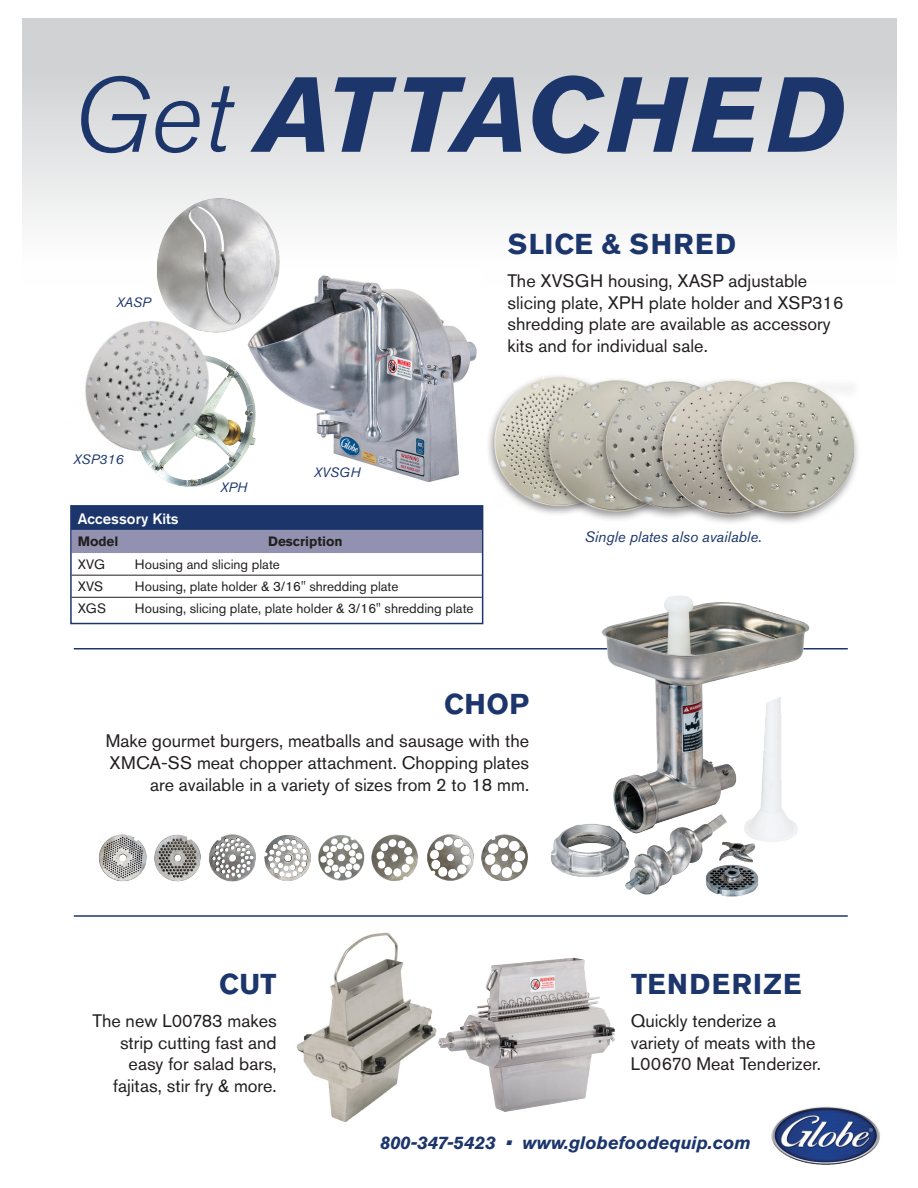
<style>
.page{position:relative;width:918px;height:1188px;background:#fff}
.page>*{position:absolute;margin:0;border:0;box-sizing:border-box;transform-origin:0 0}
.t1{font:italic 700 105.45px "Akzidenz Grotesk Pro";letter-spacing:.03em;color:#1c366c}
.t2{font:700 28.5px "Akzidenz Grotesk Pro";letter-spacing:.05em;color:#1c366c}
.t3{font:18px/21.6px "Akzidenz Grotesk Pro";color:#231f20}
.t4{font:italic 700 18px "Akzidenz Grotesk Pro";color:#1c366c}
.t5{font:italic 15px "Akzidenz Grotesk Pro";color:#1c366c}
.t6{font:500 15px "Akzidenz Grotesk Pro";color:#fff}
.t7{font:13.5px "Akzidenz Grotesk Pro";color:#231f20}
.t8{font:italic 13.5px "Akzidenz Grotesk Pro";color:#1c366c}
.t9{font:700 13.5px "Akzidenz Grotesk Pro";color:#231f20}
.s1{font-weight:300}
.s2{font-style:normal}
</style>
<div class="page">
<img style="left:296px;top:932px;width:140px;height:190px">
<hr style="left:74px;top:648px;width:774px;height:2px;background:#1c366c">
<hr style="left:74px;top:915px;width:774px;height:2px;background:#1c366c">
<div style="left:22px;top:18px;width:874px;height:268px;background:linear-gradient(to bottom,#c9cbcd,#fff)"></div>
<img style="left:436px;top:957px;width:179px;height:155px">
<img style="left:247px;top:270px;width:235px;height:211px">
<img style="left:160px;top:349px;width:109px;height:138px">
<img style="left:85px;top:320px;width:149px;height:157px">
<img style="left:154px;top:194px;width:132px;height:144px">
<img style="left:508px;top:595px;width:340px;height:302px">
<img style="left:99px;top:834px;width:47px;height:48px">
<img style="left:146px;top:834px;width:55px;height:48px">
<img style="left:209px;top:834px;width:47px;height:48px">
<img style="left:264px;top:835px;width:46px;height:46px">
<img style="left:310px;top:835px;width:53px;height:46px">
<img style="left:363px;top:834px;width:55px;height:47px">
<img style="left:427px;top:834px;width:46px;height:47px">
<img style="left:473px;top:827px;width:62px;height:62px">
<div style="left:485px;top:372px;width:146px;height:146px;background:#231f20;opacity:.5"></div>
<img style="left:493px;top:375px;width:133px;height:132px">
<div style="left:539px;top:376px;width:153px;height:146px;background:#231f20;opacity:.5"></div>
<img style="left:546px;top:379px;width:50px;height:133px">
<div style="left:596px;top:378px;width:150px;height:142px;background:#231f20;opacity:.5"></div>
<img style="left:603px;top:379px;width:48px;height:133px">
<div style="left:651px;top:376px;width:155px;height:150px;background:#231f20;opacity:.5"></div>
<img style="left:660px;top:378px;width:48px;height:136px">
<div style="left:708px;top:376px;width:155px;height:149px;background:#231f20;opacity:.5"></div>
<img style="left:717px;top:379px;width:141px;height:136px">
<img style="left:771px;top:1106px;width:109px;height:59px">
<div style="left:72px;top:507px;width:410px;height:23px;background:#1c366c"></div>
<div style="left:73px;top:530px;width:407px;height:23px;background:#9292b0"></div>
<hr style="left:72px;top:575px;width:57px;height:1px;background:#231f20">
<hr style="left:72px;top:597px;width:57px;height:1px;background:#231f20">
<hr style="left:129px;top:575px;width:353px;height:1px;background:#231f20">
<hr style="left:129px;top:597px;width:353px;height:1px;background:#231f20">
<div style="left:70px;top:505px;width:413px;height:119px;border:2px solid #1c366c"></div>
<h1 class="t1" style="left:71px;top:47px;width:777px"><span class="s1">Get</span> ATTACHED</h1>
<p class="t8" style="left:116px;top:293px;width:36px">XASP</p>
<h2 class="t2" style="left:508px;top:226px;width:230px">SLICE &amp; SHRED</h2>
<p class="t3" style="left:508px;top:270px;width:337px">The XVSGH housing, XASP adjustable slicing plate, XPH plate holder and XSP316 shredding plate are available as accessory kits and for individual sale.</p>
<p class="t8" style="left:74px;top:450px;width:51px">XSP316</p>
<p class="t8" style="left:220px;top:479px;width:28px">XPH</p>
<p class="t8" style="left:314px;top:464px;width:48px">XVSGH</p>
<p class="t6" style="left:78px;top:509px;width:103px">Accessory Kits</p>
<p class="t9" style="left:78px;top:533px;width:42px">Model</p>
<p class="t9" style="left:268px;top:533px;width:76px">Description</p>
<p class="t7" style="left:78px;top:556px;width:29px">XVG</p>
<p class="t7" style="left:135px;top:556px;width:147px">Housing and slicing plate</p>
<p class="t7" style="left:78px;top:578px;width:27px">XVS</p>
<p class="t7" style="left:135px;top:578px;width:265px">Housing, plate holder &amp; 3/16" shredding plate</p>
<p class="t7" style="left:78px;top:600px;width:30px">XGS</p>
<p class="t7" style="left:135px;top:600px;width:340px">Housing, slicing plate, plate holder &amp; 3/16" shredding plate</p>
<p class="t5" style="left:585px;top:527px;width:178px">Single plates also available<span class="s2">.</span></p>
<h2 class="t2" style="left:444px;top:686px;width:87px">CHOP</h2>
<p class="t3" style="left:106px;top:730px;width:425px;text-align:right">Make gourmet burgers, meatballs and sausage with the<br>XMCA-SS meat chopper attachment. Chopping plates are available in a variety of sizes from 2 to 18 mm.</p>
<h2 class="t2" style="left:219px;top:966px;width:59px">CUT</h2>
<p class="t3" style="left:93px;top:1010px;width:186px;text-align:right">The new L00783 makes strip cutting fast and easy for salad bars, fajitas, stir fry &amp; more.</p>
<h2 class="t2" style="left:631px;top:966px;width:172px">TENDERIZE</h2>
<p class="t3" style="left:631px;top:1010px;width:192px">Quickly tenderize a variety of meats with the<br>L00670 Meat Tenderizer.</p>
<p class="t4" style="left:380px;top:1131px;width:372px">800-347-5423 • www.globefoodequip.com</p>
</div>
